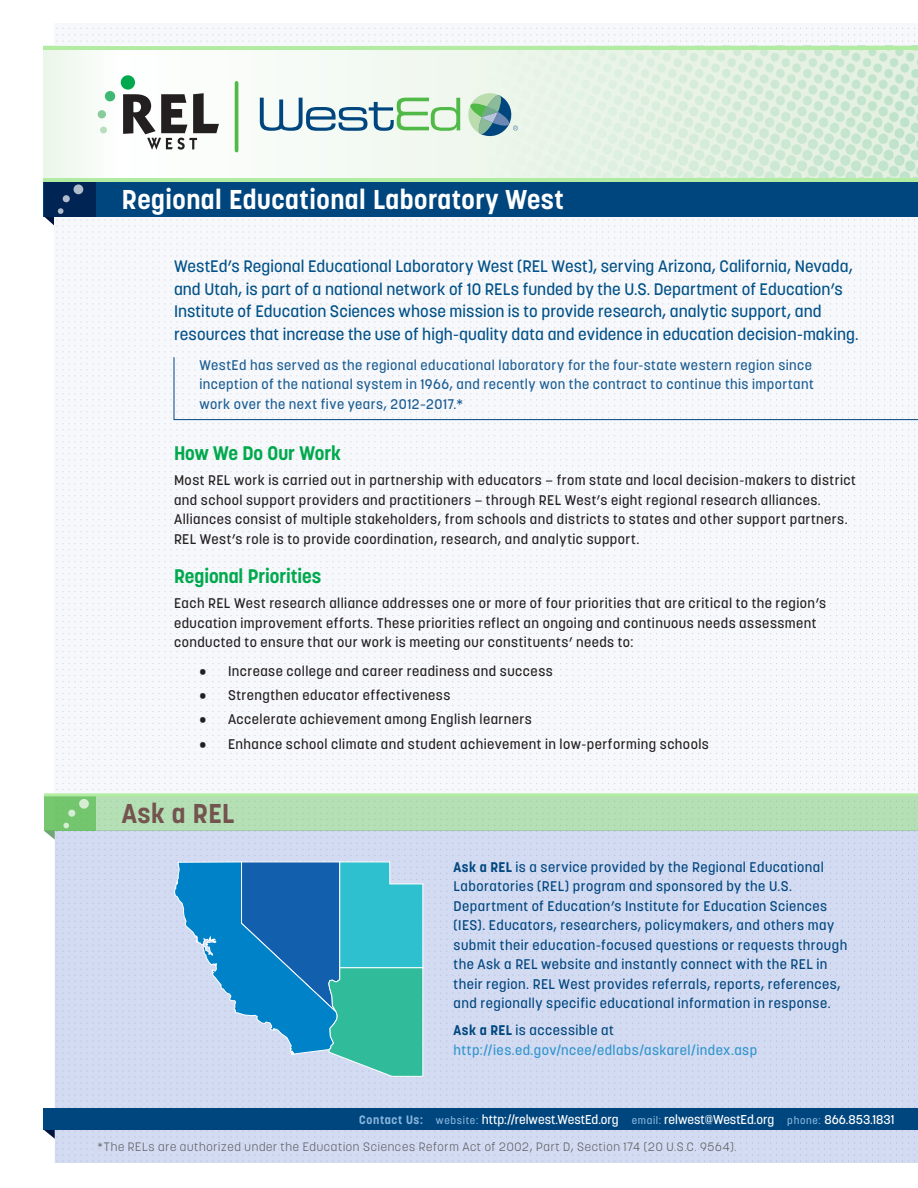
<style>
.page{position:relative;width:918px;height:1188px;background:#fff}
.page>*{position:absolute;margin:0;border:0;box-sizing:border-box;transform-origin:0 0}
.Section_Head{font:700 27px "Korolev";letter-spacing:.02em;color:#fff}
.Section_Head-2{font:700 27px "Korolev";letter-spacing:.02em;color:#74544f}
.t1{font:700 19.5px "Korolev";letter-spacing:-.005em;color:#00a94e}
.Intro_Text_no_rule{font:500 16.5px/22.5px "Korolev";letter-spacing:.005em;color:#015188}
.Body{font:500 13.8px/19.5px "Korolev";letter-spacing:.03em;color:#231f20}
.Blue_alternate{font:500 13.8px/19.5px "Korolev";letter-spacing:.03em;color:#00467e}
.Intro_Subtext_with_r{font:500 13.8px/19.5px "Korolev";letter-spacing:.03em;color:#1a5d93;text-align:justify}
.bullets{font:500 13.8px "Korolev";letter-spacing:.03em;color:#231f20}
.Body-2{font:500 13.8px/19.5px "Korolev";letter-spacing:.03em;color:#3095ce}
.t2{font:500 12.75px "Korolev";letter-spacing:-.005em;color:#fff}
.t3{font:300 12px "Korolev";letter-spacing:.06em;color:#57585a}
.s1{font-weight:700}
.s2{font-weight:700;color:#00467e}
.s3{color:#00467e}
.s4{font-weight:700;font-size:12px;color:#8ab7df}
.s5{font-size:10.5px;color:#8ab7df}
</style>
<div class="page">
<img style="left:56px;top:27px;width:859px;height:15px">
<img style="left:56px;top:216px;width:862px;height:574px">
<div style="left:55px;top:831px;width:863px;height:332px;background:#d3dbf2"></div>
<img style="left:44px;top:50px;width:874px;height:128px">
<hr style="left:174px;top:419px;width:744px;height:1px;background:#00467e">
<div style="left:105px;top:91px;width:10px;height:10px;background:#3eb872;border-radius:50%"></div>
<div style="left:98px;top:110px;width:8px;height:8px;background:#88cc9c;border-radius:50%"></div>
<div style="left:100px;top:127px;width:7px;height:6px;background:#b8dec0;border-radius:50%"></div>
<div style="left:121px;top:75px;width:14px;height:15px;background:#00a94e;border-radius:50%"></div>
<svg style="left:123px;top:93px;width:96px;height:57px"></svg>
<hr style="left:235px;top:83px;width:3px;height:68px;background:#51b948">
<hr style="left:44px;top:46px;width:874px;height:4px;background:#b2eca3">
<hr style="left:44px;top:178px;width:874px;height:4px;background:#b2eca3">
<div style="left:44px;top:182px;width:874px;height:34px;background:#00467e"></div>
<svg style="left:174px;top:861px;width:249px;height:216px"></svg>
<div style="left:44px;top:796px;width:874px;height:35px;background:#b5dfb4"></div>
<div style="left:44px;top:796px;width:52px;height:35px;background:#74c66e"></div>
<div style="left:44px;top:182px;width:52px;height:34px;background:#002554"></div>
<hr style="left:44px;top:793px;width:874px;height:3px;background:#b2eca3">
<div style="left:68px;top:810px;width:7px;height:7px;background:#d5edd3;border-radius:50%"></div>
<svg style="left:63px;top:823px;width:6px;height:5px"></svg>
<svg style="left:79px;top:799px;width:10px;height:10px"></svg>
<svg style="left:44px;top:831px;width:11px;height:9px"></svg>
<svg style="left:44px;top:1130px;width:11px;height:9px"></svg>
<div style="left:63px;top:195px;width:7px;height:7px;background:#b2bdcb;border-radius:50%"></div>
<svg style="left:44px;top:208px;width:20px;height:20px"></svg>
<div style="left:74px;top:184px;width:9px;height:10px;background:#b2bdcb;border-radius:50%"></div>
<div style="left:44px;top:1108px;width:874px;height:22px;background:#00467e"></div>
<hr style="left:174px;top:357px;width:1px;height:63px;background:#00467e">
<svg style="left:260px;top:90px;width:258px;height:49px"></svg>
<p class="Section_Head" style="left:122px;top:183px;width:444px">Regional Educational Laboratory West</p>
<p class="Intro_Text_no_rule" style="left:174px;top:255px;width:686px">WestEd’s Regional Educational Laboratory West (REL West), serving Arizona, California, Nevada, and Utah, is part of a national network of 10 RELs funded by the U.S. Department of Education’s Institute of Education Sciences whose mission is to provide research, analytic support, and resources that increase the use of high-quality data and evidence in education decision-making.</p>
<p class="Intro_Subtext_with_r" style="left:200px;top:355px;width:616px">WestEd has served as the regional educational laboratory for the four-state western region since inception of the national system in 1966, and recently won the contract to continue this important work over the next five years, 2012–2017.*</p>
<h1 class="t1" style="left:174px;top:441px;width:169px">How We Do Our Work</h1>
<p class="Body" style="left:174px;top:471px;width:683px">Most REL work is carried out in partnership with educators — from state and local decision-makers to district and school support providers and practitioners — through REL West’s eight regional research alliances.<br>Alliances consist of multiple stakeholders, from schools and districts to states and other support partners.<br>REL West’s role is to provide coordination, research, and analytic support.</p>
<h1 class="t1" style="left:174px;top:563px;width:149px">Regional Priorities</h1>
<p class="Body" style="left:174px;top:593px;width:654px">Each REL West research alliance addresses one or more of four priorities that are critical to the region’s education improvement efforts. These priorities reflect an ongoing and continuous needs assessment conducted to ensure that our work is meeting our constituents’ needs to:</p>
<p class="bullets" style="left:200px;top:662px;width:355px">• Increase college and career readiness and success</p>
<p class="bullets" style="left:200px;top:686px;width:252px">• Strengthen educator effectiveness</p>
<p class="bullets" style="left:200px;top:710px;width:334px">• Accelerate achievement among English learners</p>
<p class="bullets" style="left:200px;top:735px;width:511px">• Enhance school climate and student achievement in low-performing schools</p>
<p class="Section_Head-2" style="left:122px;top:797px;width:114px">Ask a REL</p>
<p class="Blue_alternate" style="left:454px;top:857px;width:395px"><span class="s1">Ask a REL</span> is a service provided by the Regional Educational Laboratories (REL) program and sponsored by the U.S.<br>Department of Education’s Institute for Education Sciences (IES). Educators, researchers, policymakers, and others may submit their education-focused questions or requests through the Ask a REL website and instantly connect with the REL in their region. REL West provides referrals, reports, references, and regionally specific educational information in response.</p>
<p class="Body-2" style="left:454px;top:1021px;width:305px"><span class="s2">Ask a REL</span> <span class="s3">is accessible at </span>http://ies.ed.gov/ncee/edlabs/askarel/index.asp</p>
<h2 class="t2" style="left:359px;top:1111px;width:537px"><span class="s4">Contact Us:</span> <span class="s5">website:</span> http://relwest.WestEd.org <span class="s5">email:</span> relwest@WestEd.org <span class="s5">phone:</span> 866.853.1831</h2>
<h2 class="t3" style="left:97px;top:1139px;width:641px">*The RELs are authorized under the Education Sciences Reform Act of 2002, Part D, Section 174 (20 U.S.C. 9564).</h2>
</div>
